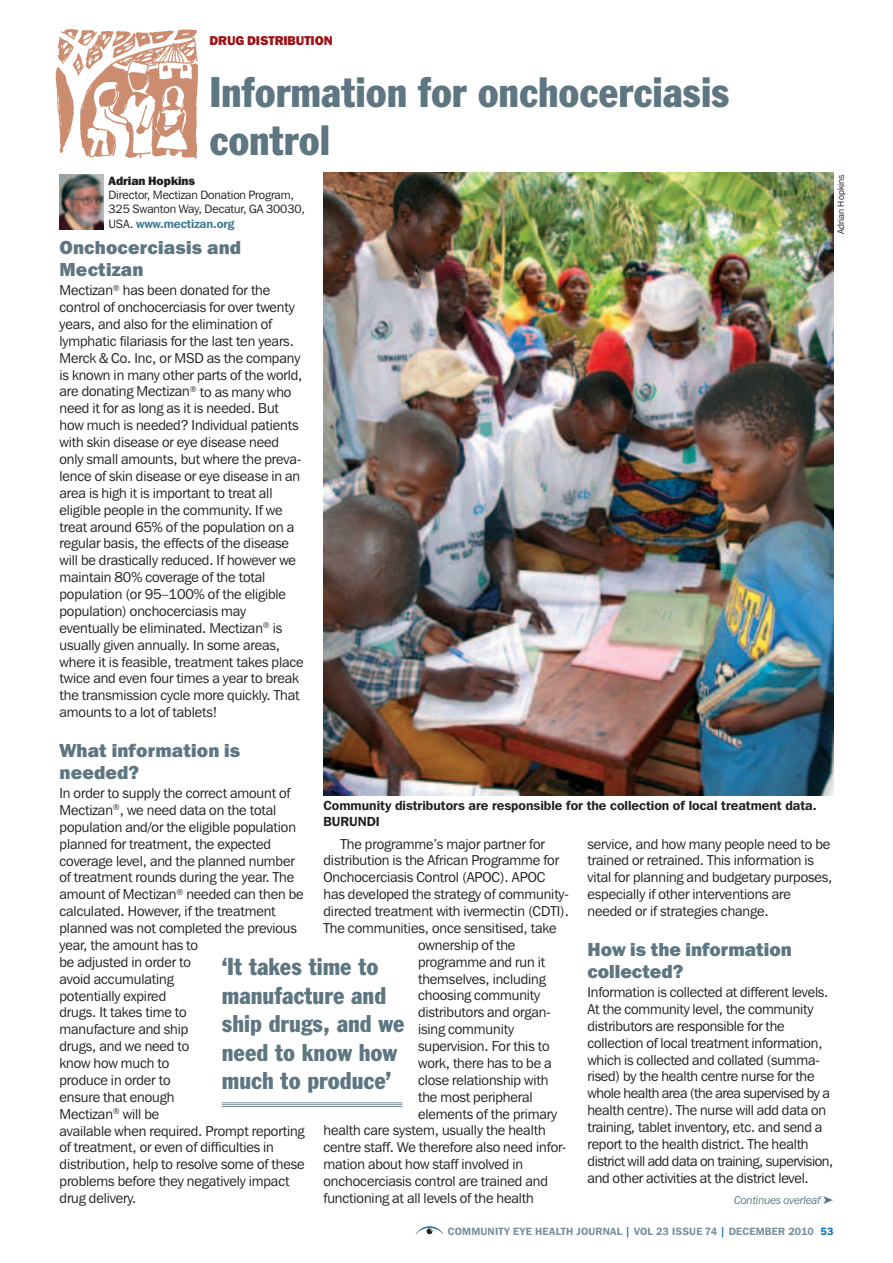
<style>
.page{position:relative;width:893px;height:1263px;background:#fff}
.page>*{position:absolute;margin:0;border:0;box-sizing:border-box;transform-origin:0 0}
.t1{font:condensed 42px/48px "Franklin Gothic BT";letter-spacing:-.005em;color:#5d7682}
.t2{font:condensed 24px/28.5px "Franklin Gothic BT";color:#5d7682}
.t3{font:800 18.75px/22.5px "Franklin Gothic IT Cby BT";letter-spacing:.01em;color:#5d7682}
.t4{font:14.25px/16.8px "Franklin Gothic IT Cby BT";letter-spacing:-.005em;color:#231f20}
.t5{font:600 13.2px/16.2px "Franklin Gothic IT Cby BT";color:#231f20}
.t6{font:800 12.75px "Franklin Gothic IT Cby BT";color:#9c1418}
.t7{font:12px/14.4px "Franklin Gothic IT Cby BT";letter-spacing:-.005em;color:#231f20}
.t8{font:800 12px "Franklin Gothic IT Cby BT";letter-spacing:-.005em;color:#231f20}
.t9{font:italic 11.25px "Franklin Gothic IT Cby BT";letter-spacing:-.005em;color:#5d7682}
.t10{font:600 10.5px "Franklin Gothic IT Cby BT";letter-spacing:.02em;color:#778e9a}
.t11{font:9.3px "Franklin Gothic IT Cby BT";color:#231f20}
.s1{font-weight:600;color:#3c7b93}
.s2{color:#006cb7}
</style>
<div class="page">
<svg style="left:415px;top:1226px;width:29px;height:9px"></svg>
<img style="left:55px;top:29px;width:144px;height:130px">
<img style="left:60px;top:175px;width:44px;height:55px">
<img style="left:323px;top:172px;width:510px;height:623px">
<hr style="left:222px;top:1102px;width:180px;height:1px;background:#778e9a">
<hr style="left:222px;top:1104px;width:180px;height:1px;background:#778e9a">
<hr style="left:222px;top:1106px;width:180px;height:1px;background:#778e9a">
<p class="t6" style="left:209px;top:33px;width:46px">Drug distri</p>
<p class="t6" style="left:288px;top:33px;width:17px">bution</p>
<h1 class="t1" style="left:209px;top:67px;width:522px">Information for onchocerciasis control</h1>
<p class="t8" style="left:108px;top:173px;width:88px">Adrian Hopkins</p>
<p class="t7" style="left:108px;top:187px;width:198px">Director, Mectizan Donation Program,<br>325 Swanton Way, Decatur, GA 30030,<br>USA. <span class="s1">www.mectizan.org</span></p>
<p class="t11" style="left:835px;top:234px;width:61px;rotate:-90deg">Adrian Hopkins</p>
<h3 class="t3" style="left:60px;top:235px;width:183px">Onchocerciasis and<br>Mectizan</h3>
<p class="t4" style="left:60px;top:282px;width:246px">Mectizan<sup>®</sup> has been donated for the control of onchocerciasis for over twenty years, and also for the elimination of lymphatic filariasis for the last ten years.<br>Merck &amp; Co. Inc, or MSD as the company is known in many other parts of the world, are donating Mectizan<sup>®</sup> to as many who need it for as long as it is needed. But how much is needed? Individual patients with skin disease or eye disease need only small amounts, but where the preva&shy;lence of skin disease or eye disease in an area is high it is important to treat all eligible people in the community. If we treat around 65% of the population on a regular basis, the effects of the disease will be drastically reduced. If however we maintain 80% coverage of the total population (or 95–100% of the eligible population) onchocerciasis may eventually be eliminated. Mectizan<sup>®</sup> is usually given annually. In some areas, where it is feasible, treatment takes place twice and even four times a year to break the transmission cycle more quickly. That amounts to a lot of tablets!</p>
<h3 class="t3" style="left:60px;top:738px;width:182px">What information is needed?</h3>
<p class="t4" style="left:60px;top:784px;width:247px">In order to supply the correct amount of<br>Mectizan<sup>®</sup>, we need data on the total population and/or the eligible population planned for treatment, the expected coverage level, and the planned number of treatment rounds during the year. The amount of Mectizan<sup>®</sup> needed can then be calculated. However, if the treatment planned was not completed the previous year, the amount has to<br>be adjusted in order to<br>avoid accumulating<br>potentially expired<br>drugs. It takes time to<br>manufacture and ship<br>drugs, and we need to<br>know how much to<br>produce in order to<br>ensure that enough<br>Mectizan<sup>®</sup> will be<br>available when required. Prompt reporting of treatment, or even of difficulties in distribution, help to resolve some of these problems before they negatively impact drug delivery.</p>
<p class="t5" style="left:323px;top:797px;width:495px">Community distributors are responsible for the collection of local treatment data.<br>BURUN</p>
<p class="t5" style="left:367px;top:813px;width:13px">DI</p>
<p class="t4" style="left:340px;top:835px;width:206px">The programme’s major partner for</p>
<p class="t4" style="left:323px;top:852px;width:237px">distribution is the African Programme for</p>
<p class="t4" style="left:323px;top:869px;width:223px">Onchocerciasis Control (APOC). APOC</p>
<p class="t4" style="left:323px;top:886px;width:247px">has developed the strategy of community-</p>
<p class="t4" style="left:323px;top:902px;width:247px">directed treatment with ivermectin (CDTI).</p>
<p class="t4" style="left:323px;top:919px;width:235px">The communities, once sensitised, take</p>
<p class="t4" style="left:418px;top:936px;width:99px">ownership of the</p>
<p class="t4" style="left:418px;top:953px;width:129px">programme and run it</p>
<p class="t4" style="left:418px;top:970px;width:129px">themselves, including</p>
<p class="t4" style="left:418px;top:987px;width:124px">choosing community</p>
<p class="t4" style="left:418px;top:1004px;width:135px">distributors and organ-</p>
<p class="t4" style="left:418px;top:1021px;width:98px">ising community</p>
<p class="t4" style="left:418px;top:1037px;width:133px">supervision. For this to</p>
<p class="t4" style="left:418px;top:1054px;width:135px">work, there has to be a</p>
<p class="t4" style="left:418px;top:1071px;width:132px">close relationship with</p>
<p class="t4" style="left:418px;top:1088px;width:116px">the most peripheral</p>
<p class="t4" style="left:418px;top:1105px;width:141px">elements of the primary</p>
<p class="t4" style="left:323px;top:1122px;width:224px">health care system, usually the health</p>
<p class="t4" style="left:323px;top:1139px;width:245px">centre staff. We therefore also need infor-</p>
<p class="t4" style="left:323px;top:1155px;width:201px">mation about how staff involved in</p>
<p class="t4" style="left:323px;top:1172px;width:226px">onchocerciasis control are trained and</p>
<p class="t4" style="left:323px;top:1189px;width:212px">functioning at all levels of the health</p>
<p class="t4" style="left:587px;top:835px;width:247px">service, and how many people need to be trained or retrained. This information is vital for planning and budgetary purposes, especially if other interventions are needed or if strategies change.</p>
<h3 class="t3" style="left:587px;top:937px;width:206px">How is the information collected?</h3>
<p class="t4" style="left:587px;top:983px;width:247px">Information is collected at different levels.<br>At the community level, the community distributors are responsible for the collection of local treatment information, which is collected and collated (summa&shy;rised) by the health centre nurse for the whole health area (the area supervised by a health centre). The nurse will add data on training, tablet inventory, etc. and send a report to the health district. The health district will add data on training, supervision, and other activities at the district level.</p>
<h2 class="t2" style="left:222px;top:952px;width:184px">‘It takes time to manufacture and ship drugs, and we need to know how much to produce’</h2>
<p class="t9" style="left:734px;top:1193px;width:101px">Continues overleaf ➤</p>
<p class="t10" style="left:448px;top:1225px;width:387px">Community Eye Health Journal <span class="s2">|</span> Vol 23 ISSUE 74 <span class="s2">|</span> DECEMBER 2010 <span class="s2">53</span></p>
</div>
